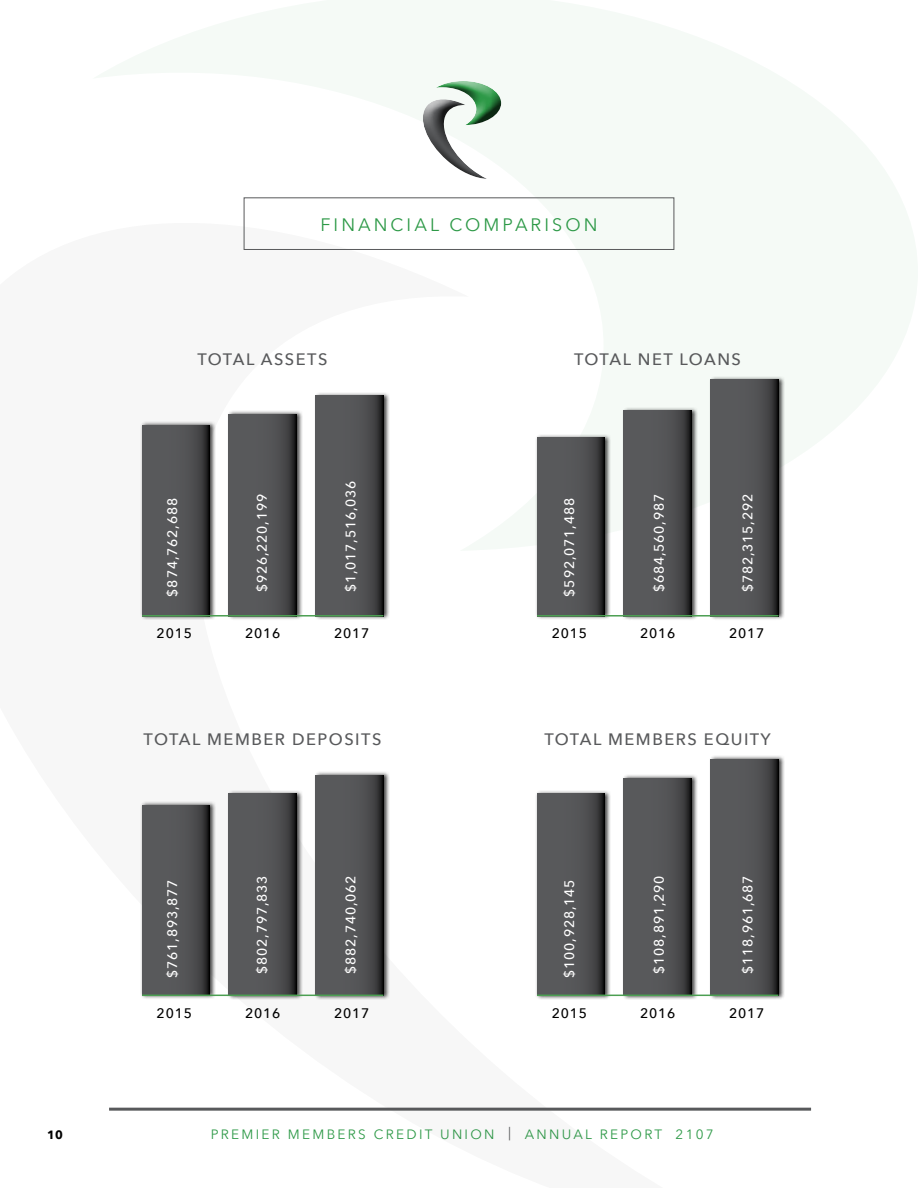
<style>
.page{position:relative;width:918px;height:1188px;background:#fff}
.page>*{position:absolute;margin:0;border:0;box-sizing:border-box;transform-origin:0 0}
.t1{font:18px "Avenir Next";letter-spacing:.17em;color:#2d9947}
.t2{font:500 16.5px "Avenir Next";letter-spacing:.09em;color:#58595b}
.t3{font:500 13.8px "Avenir Next";letter-spacing:.06em;color:#fff}
.t4{font:500 13.8px "Avenir Next";letter-spacing:.06em;color:#000}
.t5{font:13.5px "Avenir Next";letter-spacing:.17em;color:#2d9947}
.t6{font:700 12px "Avenir Next";color:#000}
.s1{color:#58595b}
</style>
<div class="page">
<hr style="left:109px;top:1108px;width:702px;height:3px;background:#58595b">
<div style="left:416px;top:80px;width:86px;height:92px;background:#fff;opacity:.75"></div>
<div style="left:421px;top:86px;width:81px;height:93px;background:#000;opacity:.75"></div>
<div style="left:244px;top:198px;width:430px;height:52px;border:1px solid #58595b"></div>
<div style="left:314px;top:392px;width:76px;height:228px;background:#000;opacity:.75"></div>
<svg style="left:316px;top:396px;width:67px;height:219px;background:#4f4f51"></svg>
<div style="left:140px;top:421px;width:76px;height:199px;background:#000;opacity:.75"></div>
<svg style="left:142px;top:426px;width:68px;height:189px;background:#4e4e50"></svg>
<div style="left:227px;top:410px;width:76px;height:210px;background:#000;opacity:.75"></div>
<svg style="left:229px;top:414px;width:67px;height:201px;background:#4f4f51"></svg>
<hr style="left:142px;top:615px;width:241px;height:2px;background:#4c9f52">
<div style="left:709px;top:376px;width:76px;height:244px;background:#000;opacity:.75"></div>
<svg style="left:711px;top:380px;width:67px;height:235px;background:#4f4f51"></svg>
<div style="left:535px;top:434px;width:76px;height:186px;background:#000;opacity:.75"></div>
<svg style="left:537px;top:438px;width:68px;height:177px;background:#4e4e50"></svg>
<div style="left:622px;top:407px;width:76px;height:213px;background:#000;opacity:.75"></div>
<svg style="left:624px;top:411px;width:67px;height:204px;background:#4f4f51"></svg>
<hr style="left:537px;top:615px;width:241px;height:2px;background:#4c9f52">
<div style="left:314px;top:771px;width:76px;height:229px;background:#000;opacity:.75"></div>
<svg style="left:316px;top:775px;width:67px;height:220px;background:#4f4f51"></svg>
<div style="left:140px;top:801px;width:76px;height:199px;background:#000;opacity:.75"></div>
<svg style="left:142px;top:805px;width:68px;height:190px;background:#4e4e50"></svg>
<div style="left:227px;top:790px;width:76px;height:210px;background:#000;opacity:.75"></div>
<svg style="left:229px;top:794px;width:67px;height:201px;background:#4f4f51"></svg>
<hr style="left:142px;top:995px;width:241px;height:1px;background:#4c9f52">
<div style="left:709px;top:755px;width:76px;height:245px;background:#000;opacity:.75"></div>
<svg style="left:711px;top:759px;width:67px;height:236px;background:#4f4f51"></svg>
<div style="left:535px;top:790px;width:76px;height:210px;background:#000;opacity:.75"></div>
<svg style="left:537px;top:794px;width:68px;height:201px;background:#4e4e50"></svg>
<div style="left:622px;top:775px;width:76px;height:225px;background:#000;opacity:.75"></div>
<svg style="left:624px;top:779px;width:67px;height:216px;background:#4f4f51"></svg>
<hr style="left:537px;top:995px;width:241px;height:1px;background:#4c9f52">
<h1 class="t1" style="left:320px;top:209px;width:279px">FINANCIAL COMPARISON</h1>
<p class="t2" style="left:198px;top:345px;width:131px">TOTAL ASSETS</p>
<p class="t3" style="left:161px;top:597px;width:100px;rotate:-90deg">$874,762,688</p>
<p class="t3" style="left:250px;top:592px;width:100px;rotate:-90deg">$926,220,199</p>
<p class="t3" style="left:339px;top:592px;width:113px;rotate:-90deg">$1,017,516,036</p>
<p class="t4" style="left:157px;top:621px;width:37px">2015</p>
<p class="t4" style="left:245px;top:621px;width:37px">2016</p>
<p class="t4" style="left:334px;top:621px;width:37px">2017</p>
<p class="t2" style="left:144px;top:725px;width:239px">TOTAL MEMBER DEPOSITS</p>
<p class="t3" style="left:161px;top:978px;width:100px;rotate:-90deg">$761,893,877</p>
<p class="t3" style="left:250px;top:974px;width:100px;rotate:-90deg">$802,797,833</p>
<p class="t3" style="left:339px;top:974px;width:100px;rotate:-90deg">$882,740,062</p>
<p class="t4" style="left:157px;top:1001px;width:37px">2015</p>
<p class="t4" style="left:245px;top:1001px;width:37px">2016</p>
<p class="t4" style="left:334px;top:1001px;width:37px">2017</p>
<p class="t2" style="left:574px;top:345px;width:168px">TOTAL NET LOANS</p>
<p class="t3" style="left:558px;top:597px;width:100px;rotate:-90deg">$592,071,488</p>
<p class="t3" style="left:647px;top:592px;width:100px;rotate:-90deg">$684,560,987</p>
<p class="t3" style="left:736px;top:592px;width:100px;rotate:-90deg">$782,315,292</p>
<p class="t4" style="left:552px;top:621px;width:37px">2015</p>
<p class="t4" style="left:640px;top:621px;width:37px">2016</p>
<p class="t4" style="left:729px;top:621px;width:37px">2017</p>
<p class="t2" style="left:545px;top:725px;width:228px">TOTAL MEMBERS EQUITY</p>
<p class="t3" style="left:558px;top:978px;width:100px;rotate:-90deg">$100,928,145</p>
<p class="t3" style="left:647px;top:974px;width:100px;rotate:-90deg">$108,891,290</p>
<p class="t3" style="left:736px;top:974px;width:100px;rotate:-90deg">$118,961,687</p>
<p class="t4" style="left:552px;top:1001px;width:37px">2015</p>
<p class="t4" style="left:640px;top:1001px;width:37px">2016</p>
<p class="t4" style="left:729px;top:1001px;width:37px">2017</p>
<p class="t6" style="left:47px;top:1124px;width:17px">10</p>
<p class="t5" style="left:211px;top:1123px;width:505px">PREMIER MEMBERS CREDIT UNION <span class="s1">|</span> ANNUAL REPORT 2107</p>
</div>
